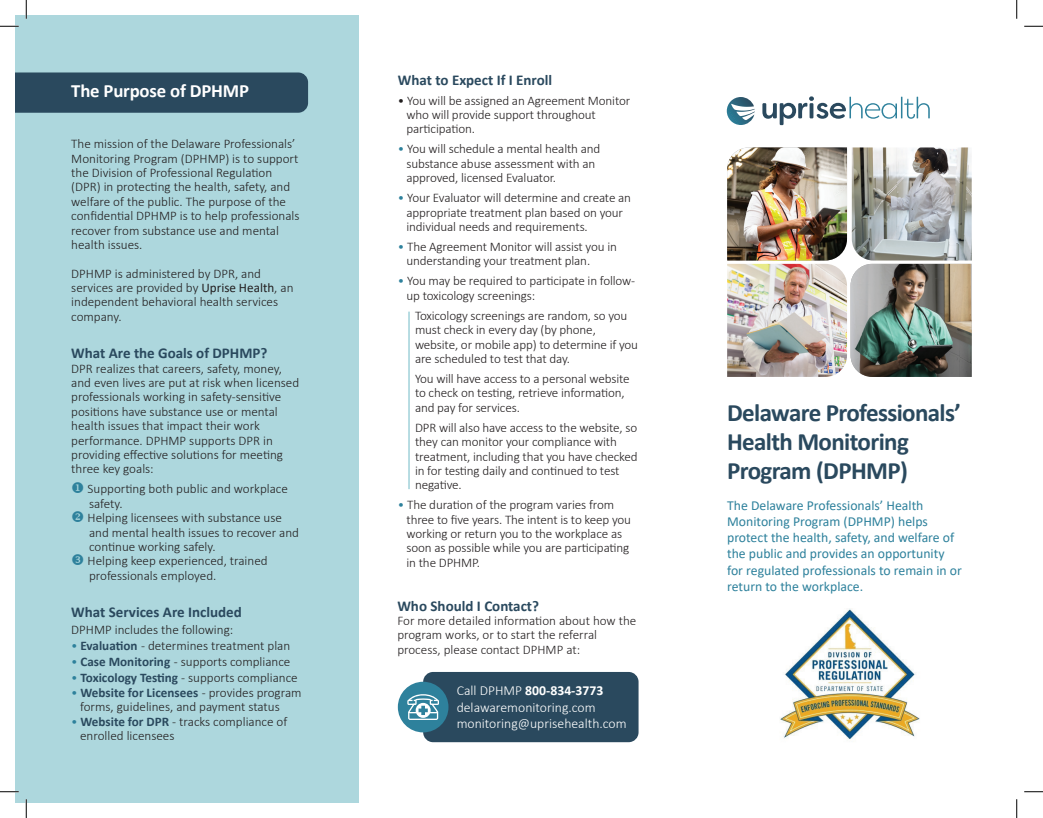
<style>
.page{position:relative;width:1043px;height:818px;background:#fff}
.page>*{position:absolute;margin:0;border:0;box-sizing:border-box;transform-origin:0 0}
.t1{font:700 25px/28.8px "Calibri";letter-spacing:-.025em;color:#2a495e}
.t2{font:700 18.75px "Calibri";letter-spacing:-.01em;color:#fff}
.t3{font:700 15px "Calibri";color:#2a495e}
.t4{font:13.75px/16.2px "Calibri";color:#2e819c}
.t5{font:300 13.75px/16.2px "Calibri";color:#fff}
.t6{font:300 13.12px/14.4px "Calibri";letter-spacing:-.01em;color:#231f20}
.s1{font-weight:400}
.s2{color:#2e819c}
.s3{font-weight:700;color:#2a495e}
.s4{font-weight:700}
</style>
<div class="page">
<div style="left:15px;top:15px;width:343px;height:787px;background:#add7dd"></div>
<svg style="left:726px;top:97px;width:28px;height:28px"></svg>
<svg style="left:762px;top:96px;width:167px;height:29px"></svg>
<div style="left:15px;top:72px;width:293px;height:41px;background:#2a495e"></div>
<div style="left:423px;top:672px;width:215px;height:70px;background:#2a495e;border-radius:10px"></div>
<div style="left:398px;top:681px;width:50px;height:51px;background:#2e819c;border-radius:50%"></div>
<svg style="left:407px;top:694px;width:32px;height:26px"></svg>
<img style="left:780px;top:609px;width:140px;height:131px">
<img style="left:727px;top:147px;width:244px;height:117px">
<img style="left:850px;top:264px;width:121px;height:113px">
<img style="left:727px;top:264px;width:120px;height:113px">
<hr style="left:408px;top:311px;width:1px;height:178px;background:#8dc8d1">
<svg style="left:0;top:25px;width:19px;height:2px"></svg>
<svg style="left:1024px;top:25px;width:18px;height:2px"></svg>
<svg style="left:0;top:791px;width:19px;height:1px"></svg>
<svg style="left:1024px;top:791px;width:18px;height:1px"></svg>
<svg style="left:25px;top:0;width:2px;height:19px"></svg>
<svg style="left:25px;top:799px;width:2px;height:19px"></svg>
<svg style="left:1016px;top:0;width:1px;height:19px"></svg>
<svg style="left:1016px;top:799px;width:1px;height:19px"></svg>
<h2 class="t2" style="left:71px;top:78px;width:179px">The Purpose of DPHMP</h2>
<p class="t6" style="left:71px;top:137px;width:230px">The mission of the Delaware Professionals’ Monitoring Program (DPHMP) is to support the Division of Professional Regulation (DPR) in protecting the health, safety, and welfare of the public. The purpose of the confidential DPHMP is to help professionals recover from substance use and mental health issues.</p>
<p class="t6" style="left:71px;top:266px;width:224px">DPHMP is administered by DPR, and services are provided by <span class="s1">Uprise Health</span>, an independent behavioral health services company.</p>
<p class="t3" style="left:71px;top:342px;width:198px">What Are the Goals of DPHMP?</p>
<p class="t6" style="left:71px;top:361px;width:229px">DPR realizes that careers, safety, money, and even lives are put at risk when licensed professionals working in safety-sensitive positions have substance use or mental health issues that impact their work performance. DPHMP supports DPR in providing effective solutions for meeting three key goals:</p>
<p class="t6" style="left:89px;top:481px;width:200px;text-indent:-18px"><span class="s2">◆</span> Supporting both public and workplace safety.</p>
<p class="t6" style="left:88px;top:510px;width:213px;text-indent:-16px"><span class="s2">❖</span> Helping licensees with substance use and mental health issues to recover and continue working safely.<br>Helping keep experienced, trained professionals employed.</p>
<p class="t3" style="left:71px;top:601px;width:172px">What Services Are Included</p>
<p class="t6" style="left:71px;top:622px;width:163px">DPHMP includes the following:</p>
<p class="t6" style="left:71px;top:638px;width:220px"><span class="s2">•</span> <span class="s3">Evaluation</span> - determines treatment plan</p>
<p class="t6" style="left:71px;top:654px;width:221px"><span class="s2">•</span> <span class="s3">Case Monitoring</span> - supports compliance</p>
<p class="t6" style="left:71px;top:670px;width:228px"><span class="s2">•</span> <span class="s3">Toxicology Testing</span> - supports compliance</p>
<p class="t6" style="left:80px;top:685px;width:223px;text-indent:-9px"><span class="s2">•</span> <span class="s3">Website for Licensees</span> - provides program forms, guidelines, and payment status</p>
<p class="t6" style="left:80px;top:713px;width:209px;text-indent:-9px"><span class="s2">•</span> <span class="s3">Website for DPR</span> - tracks compliance of enrolled licensees</p>
<p class="t3" style="left:398px;top:69px;width:156px">What to Expect If I Enroll</p>
<p class="t6" style="left:406px;top:93px;width:225px;text-indent:-9px">• You will be assigned an Agreement Monitor who will provide support throughout participation.</p>
<p class="t6" style="left:406px;top:142px;width:195px;text-indent:-9px"><span class="s2">•</span> You will schedule a mental health and substance abuse assessment with an approved, licensed Evaluator.</p>
<p class="t6" style="left:406px;top:190px;width:226px;text-indent:-9px"><span class="s2">•</span> Your Evaluator will determine and create an appropriate treatment plan based on your individual needs and requirements.</p>
<p class="t6" style="left:406px;top:239px;width:212px;text-indent:-9px"><span class="s2">•</span> The Agreement Monitor will assist you in understanding your treatment plan.</p>
<p class="t6" style="left:406px;top:274px;width:230px;text-indent:-9px"><span class="s2">•</span> You may be required to participate in follow&shy;up toxicology screenings:</p>
<p class="t6" style="left:415px;top:308px;width:225px">Toxicology screenings are random, so you must check in every day (by phone, website, or mobile app) to determine if you are scheduled to test that day.</p>
<p class="t6" style="left:415px;top:371px;width:216px">You will have access to a personal website to check on testing, retrieve information, and pay for services.</p>
<p class="t6" style="left:415px;top:420px;width:224px">DPR will also have access to the website, so they can monitor your compliance with treatment, including that you have checked in for testing daily and continued to test negative.</p>
<p class="t6" style="left:406px;top:497px;width:226px;text-indent:-9px"><span class="s2">•</span> The duration of the program varies from three to five years. The intent is to keep you working or return you to the workplace as soon as possible while you are participating in the DPHMP.</p>
<p class="t3" style="left:397px;top:595px;width:143px">Who Should I Contact?</p>
<p class="t6" style="left:397px;top:613px;width:240px">For more detailed information about how the program works, or to start the referral process, please contact DPHMP at:</p>
<p class="t5" style="left:456px;top:682px;width:171px">Call DPHMP <span class="s4">800-834-3773 </span>delawaremonitoring.com monitoring@uprisehealth.com</p>
<h1 class="t1" style="left:727px;top:398px;width:235px">Delaware Professionals’<br>Health Monitoring<br>Program (DPHMP)</h1>
<p class="t4" style="left:727px;top:496px;width:236px">The Delaware Professionals’ Health Monitoring Program (DPHMP) helps protect the health, safety, and welfare of the public and provides an opportunity for regulated professionals to remain in or return to the workplace.</p>
</div>
